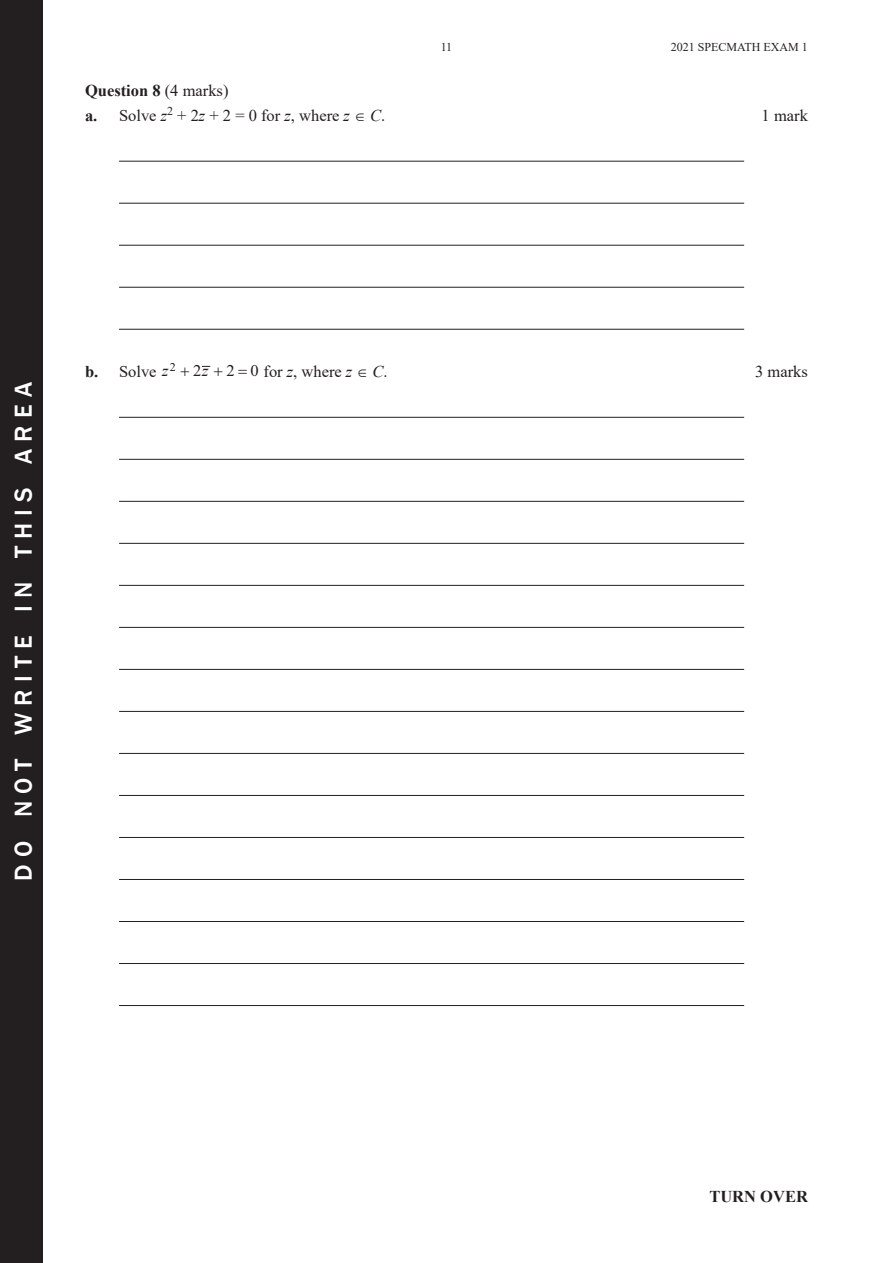
<style>
.page{position:relative;width:893px;height:1263px;background:#fff}
.page>*{position:absolute;margin:0;border:0;box-sizing:border-box;transform-origin:0 0}
.t1{font:500 25.2px "Franklin Gothic";letter-spacing:.285em;color:#fff}
.t2{font:16.5px/24px "Times New Roman";color:#231f20}
.t3{font:700 16.5px "Times New Roman";color:#231f20}
.t4{font:italic 16.5px "Times New Roman";color:#231f20}
.t5{font:12px "Times New Roman";color:#231f20}
.s1{font-weight:700}
.s2{font-style:italic}
.s3{font-size:16.5px}
</style>
<div class="page">
<div style="left:0;top:0;width:43px;height:1263px;background:#231f20"></div>
<hr style="left:119px;top:161px;width:625px;height:1px;background:#231f20">
<hr style="left:119px;top:203px;width:625px;height:1px;background:#231f20">
<hr style="left:119px;top:245px;width:625px;height:1px;background:#231f20">
<hr style="left:119px;top:287px;width:625px;height:1px;background:#231f20">
<hr style="left:119px;top:329px;width:625px;height:1px;background:#231f20">
<hr style="left:119px;top:417px;width:625px;height:1px;background:#231f20">
<hr style="left:119px;top:459px;width:625px;height:1px;background:#231f20">
<hr style="left:119px;top:501px;width:625px;height:1px;background:#231f20">
<hr style="left:119px;top:543px;width:625px;height:1px;background:#231f20">
<hr style="left:119px;top:585px;width:625px;height:1px;background:#231f20">
<hr style="left:119px;top:627px;width:625px;height:1px;background:#231f20">
<hr style="left:119px;top:669px;width:625px;height:1px;background:#231f20">
<hr style="left:119px;top:711px;width:625px;height:1px;background:#231f20">
<hr style="left:119px;top:753px;width:625px;height:1px;background:#231f20">
<hr style="left:119px;top:795px;width:625px;height:1px;background:#231f20">
<hr style="left:119px;top:837px;width:625px;height:1px;background:#231f20">
<hr style="left:119px;top:879px;width:625px;height:1px;background:#231f20">
<hr style="left:119px;top:921px;width:625px;height:1px;background:#231f20">
<hr style="left:119px;top:963px;width:625px;height:1px;background:#231f20">
<hr style="left:119px;top:1005px;width:625px;height:1px;background:#231f20">
<p class="t2" style="left:85px;top:78px;width:302px"><span class="s1">Question 8</span> (4 marks)<br><span class="s1">a.</span> Solve <span class="s2">z</span><sup>2</sup> + 2<span class="s2">z</span> + 2 = 0 for <span class="s2">z</span>, where <span class="s2">z</span> ∈ <span class="s2">C</span>.</p>
<p class="t5" style="left:441px;top:38px;width:13px">11</p>
<p class="t5" style="left:671px;top:38px;width:139px">2021 SPECMATH EXAM 1</p>
<p class="t2" style="left:762px;top:103px;width:48px">1 mark</p>
<h1 class="t1" style="left:8px;top:881px;width:500px;rotate:-90deg">do not write in this area</h1>
<p class="t5" style="left:170px;top:359px;width:33px">2 <span class="s3">2</span></p>
<p class="t2" style="left:226px;top:359px;width:163px">2 0 for <span class="s2">z</span>, where <span class="s2">z</span> ∈ <span class="s2">C</span>.</p>
<p class="t2" style="left:755px;top:359px;width:54px">3 marks</p>
<p class="t2" style="left:85px;top:359px;width:85px"><span class="s1">b.</span> Solve <span class="s2">z</span></p>
<p class="t4" style="left:202px;top:359px;width:8px">z</p>
<p class="t3" style="left:709px;top:1184px;width:100px">TURN OVER</p>
</div>
